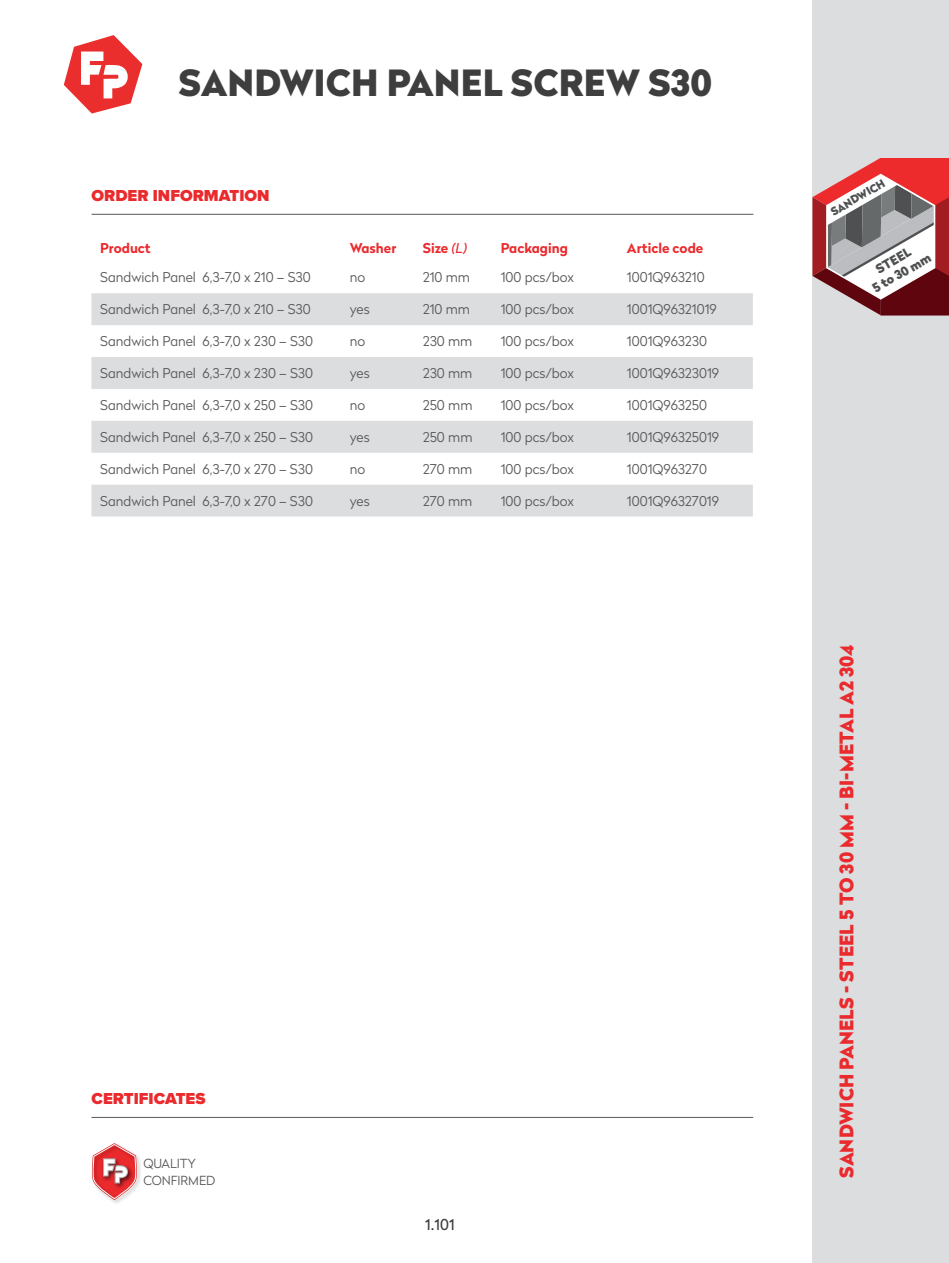
<style>
.page{position:relative;width:949px;height:1263px;background:#fff}
.page>*{position:absolute;margin:0;border:0;box-sizing:border-box;transform-origin:0 0}
.t1{font:900 36px "Radikal";letter-spacing:.005em;color:#3e3e3f}
.t2{font:900 18.75px "Radikal";letter-spacing:.005em;color:#ea2a2d}
.t3{font:900 16.5px "Proxima Nova";color:#ea2a2d}
.t4{font:15px "Radikal";color:#3e3e3f}
.t5{font:300 13.5px "Radikal";color:#57585a}
.t6{font:700 13.5px "Radikal";color:#ea2a2d}
.t7{font:900 12.6px/14.7px "Radikal";color:#4e5052;text-align:center}
.t8{font:300 12.45px/16.5px "Radikal";letter-spacing:-.005em;color:#57585a}
.t9{font:900 11.1px "Radikal";color:#4e5052}
.t10{font:300 7.95px/8.7px "Proxima Nova";letter-spacing:-.03em;color:#57585a}
.s1{font-weight:400;font-style:italic}
</style>
<div class="page">
<div style="left:812px;top:0;width:136px;height:1263px;background:#dcdddf"></div>
<svg style="left:812px;top:158px;width:136px;height:157px"></svg>
<svg style="left:64px;top:35px;width:78px;height:79px"></svg>
<hr style="left:92px;top:214px;width:661px;height:1px;background:#57585a">
<svg style="left:91px;top:293px;width:661px;height:223px;fill:#dcdddf"></svg>
<hr style="left:91px;top:1117px;width:662px;height:1px;background:#57585a">
<img style="left:111px;top:1157px;width:30px;height:46px">
<svg style="left:92px;top:1143px;width:46px;height:57px"></svg>
<h1 class="t1" style="left:179px;top:56px;width:534px">SANDWICH PANEL SCREW S30</h1>
<p class="t3" style="left:92px;top:183px;width:179px">ORDER INFORMATION</p>
<p class="t6" style="left:100px;top:238px;width:52px">Product</p>
<p class="t6" style="left:349px;top:238px;width:48px">Washer</p>
<p class="t6" style="left:422px;top:238px;width:46px">Size <span class="s1">(L)</span></p>
<p class="t6" style="left:500px;top:238px;width:69px">Packaging</p>
<p class="t6" style="left:626px;top:238px;width:78px">Article code</p>
<p class="t5" style="left:100px;top:268px;width:212px">Sandwich Panel 6,3-7,0 x 210 – S30</p>
<p class="t5" style="left:349px;top:268px;width:17px">no</p>
<p class="t5" style="left:422px;top:268px;width:49px">210 mm</p>
<p class="t5" style="left:500px;top:268px;width:75px">100 pcs/box</p>
<p class="t5" style="left:626px;top:268px;width:79px">1001Q963210</p>
<p class="t5" style="left:100px;top:300px;width:212px">Sandwich Panel 6,3-7,0 x 210 – S30</p>
<p class="t5" style="left:349px;top:300px;width:22px">yes</p>
<p class="t5" style="left:422px;top:300px;width:49px">210 mm</p>
<p class="t5" style="left:500px;top:300px;width:75px">100 pcs/box</p>
<p class="t5" style="left:626px;top:300px;width:91px">1001Q96321019</p>
<p class="t5" style="left:100px;top:332px;width:214px">Sandwich Panel 6,3-7,0 x 230 – S30</p>
<p class="t5" style="left:349px;top:332px;width:17px">no</p>
<p class="t5" style="left:422px;top:332px;width:51px">230 mm</p>
<p class="t5" style="left:500px;top:332px;width:75px">100 pcs/box</p>
<p class="t5" style="left:626px;top:332px;width:81px">1001Q963230</p>
<p class="t5" style="left:100px;top:364px;width:214px">Sandwich Panel 6,3-7,0 x 230 – S30</p>
<p class="t5" style="left:349px;top:364px;width:22px">yes</p>
<p class="t5" style="left:422px;top:364px;width:51px">230 mm</p>
<p class="t5" style="left:500px;top:364px;width:75px">100 pcs/box</p>
<p class="t5" style="left:626px;top:364px;width:94px">1001Q96323019</p>
<p class="t5" style="left:100px;top:396px;width:214px">Sandwich Panel 6,3-7,0 x 250 – S30</p>
<p class="t5" style="left:349px;top:396px;width:17px">no</p>
<p class="t5" style="left:422px;top:396px;width:51px">250 mm</p>
<p class="t5" style="left:500px;top:396px;width:75px">100 pcs/box</p>
<p class="t5" style="left:626px;top:396px;width:81px">1001Q963250</p>
<p class="t5" style="left:100px;top:428px;width:214px">Sandwich Panel 6,3-7,0 x 250 – S30</p>
<p class="t5" style="left:349px;top:428px;width:22px">yes</p>
<p class="t5" style="left:422px;top:428px;width:51px">250 mm</p>
<p class="t5" style="left:500px;top:428px;width:75px">100 pcs/box</p>
<p class="t5" style="left:626px;top:428px;width:94px">1001Q96325019</p>
<p class="t5" style="left:100px;top:459px;width:214px">Sandwich Panel 6,3-7,0 x 270 – S30</p>
<p class="t5" style="left:349px;top:459px;width:17px">no</p>
<p class="t5" style="left:422px;top:459px;width:51px">270 mm</p>
<p class="t5" style="left:500px;top:459px;width:75px">100 pcs/box</p>
<p class="t5" style="left:626px;top:459px;width:81px">1001Q963270</p>
<p class="t5" style="left:100px;top:491px;width:214px">Sandwich Panel 6,3-7,0 x 270 – S30</p>
<p class="t5" style="left:349px;top:491px;width:22px">yes</p>
<p class="t5" style="left:422px;top:491px;width:51px">270 mm</p>
<p class="t5" style="left:500px;top:491px;width:75px">100 pcs/box</p>
<p class="t5" style="left:626px;top:491px;width:94px">1001Q96327019</p>
<p class="t3" style="left:91px;top:1086px;width:115px">CERTIFICATES</p>
<p class="t8" style="left:143px;top:1155px;width:73px">QUALITY<br>CONFIRMED</p>
<p class="t10" style="left:142px;top:1160px;width:44px">QUALITY<br>CONFIRMED</p>
<p class="t4" style="left:425px;top:1214px;width:31px">1.101</p>
<p class="t9" style="left:827px;top:205px;width:62px;rotate:-30deg">SANDWICH</p>
<p class="t7" style="left:861px;top:269px;width:67px;rotate:-30deg">STEEL<br>5 to 30 mm</p>
<h2 class="t2" style="left:832px;top:1178px;width:535px;rotate:-90deg">SANDWICH PANELS - STEEL 5 TO 30 MM - BI-METAL A2 304</h2>
</div>
